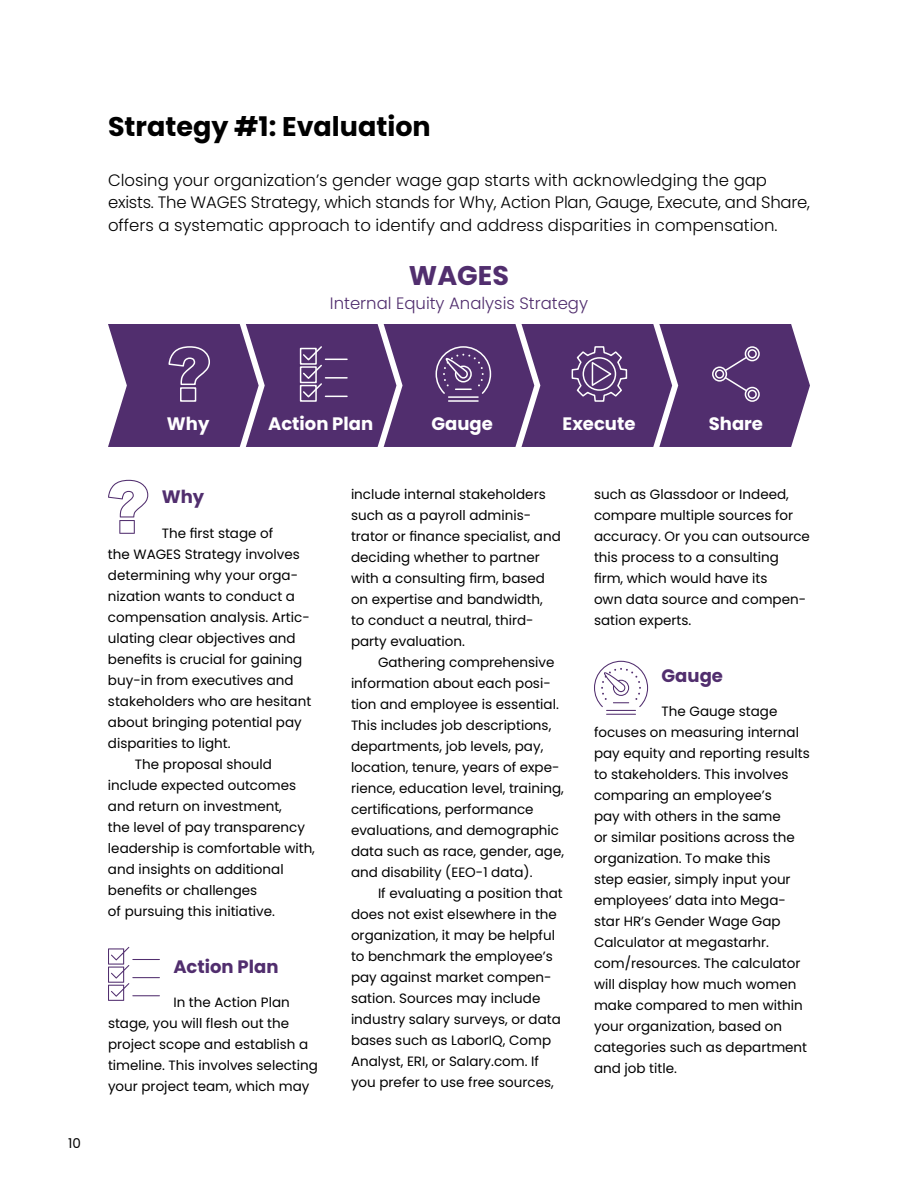
<style>
.page{position:relative;width:918px;height:1188px;background:#fff}
.page>*{position:absolute;margin:0;border:0;box-sizing:border-box;transform-origin:0 0}
.t1{font:700 27px "Poppins";color:#000}
.t2{font:700 27px "Poppins";color:#512e6e}
.t3{font:700 18px "Poppins";color:#fff}
.t4{font:700 18px "Poppins";color:#512e6e}
.t5{font:300 16.5px/22.5px "Poppins";color:#000}
.t6{font:300 16.5px "Poppins";color:#512e6e}
.t7{font:13.5px/21px "Poppins";color:#000}
</style>
<div class="page">
<svg style="left:108px;top:324px;width:702px;height:123px;background:#60407a"></svg>
<svg style="left:108px;top:480px;width:40px;height:54px"></svg>
<svg style="left:108px;top:947px;width:52px;height:54px"></svg>
<hr style="left:606px;top:710px;width:30px;height:1px;background:#512e6e">
<hr style="left:606px;top:714px;width:30px;height:1px;background:#512e6e">
<svg style="left:594px;top:661px;width:54px;height:46px"></svg>
<h1 class="t1" style="left:108px;top:111px;width:324px">Strategy #1: Evaluation</h1>
<p class="t5" style="left:108px;top:169px;width:704px">Closing your organization’s gender wage gap starts with acknowledging the gap exists. The WAGES Strategy, which stands for Why, Action Plan, Gauge, Execute, and Share, offers a systematic approach to identify and address disparities in compensation.</p>
<h1 class="t2" style="left:409px;top:260px;width:102px">WAGES</h1>
<p class="t6" style="left:330px;top:294px;width:260px">Internal Equity Analysis Strategy</p>
<p class="t7" style="left:68px;top:1133px;width:14px">10</p>
<h2 class="t3" style="left:167px;top:413px;width:44px">Why</h2>
<h2 class="t3" style="left:268px;top:413px;width:107px">Action Plan</h2>
<h2 class="t3" style="left:431px;top:413px;width:63px">Gauge</h2>
<h2 class="t3" style="left:563px;top:413px;width:74px">Execute</h2>
<h2 class="t3" style="left:709px;top:413px;width:56px">Share</h2>
<h2 class="t4" style="left:162px;top:487px;width:44px">Why</h2>
<p class="t7" style="left:162px;top:523px;width:113px">The first stage of</p>
<p class="t7" style="left:108px;top:544px;width:193px">the WAGES Strategy involves</p>
<p class="t7" style="left:108px;top:565px;width:192px">determining why your orga-</p>
<p class="t7" style="left:108px;top:586px;width:188px">nization wants to conduct a</p>
<p class="t7" style="left:108px;top:607px;width:203px">compensation analysis. Artic-</p>
<p class="t7" style="left:108px;top:628px;width:189px">ulating clear objectives and</p>
<p class="t7" style="left:108px;top:649px;width:196px">benefits is crucial for gaining</p>
<p class="t7" style="left:108px;top:670px;width:187px">buy-in from executives and</p>
<p class="t7" style="left:108px;top:691px;width:205px">stakeholders who are hesitant</p>
<p class="t7" style="left:108px;top:712px;width:195px">about bringing potential pay</p>
<p class="t7" style="left:108px;top:733px;width:124px">disparities to light.</p>
<p class="t7" style="left:135px;top:754px;width:138px">The proposal should</p>
<p class="t7" style="left:108px;top:775px;width:190px">include expected outcomes</p>
<p class="t7" style="left:108px;top:796px;width:175px">and return on investment,</p>
<p class="t7" style="left:108px;top:817px;width:199px">the level of pay transparency</p>
<p class="t7" style="left:108px;top:838px;width:208px">leadership is comfortable with,</p>
<p class="t7" style="left:108px;top:859px;width:177px">and insights on additional</p>
<p class="t7" style="left:108px;top:880px;width:151px">benefits or challenges</p>
<p class="t7" style="left:108px;top:901px;width:169px">of pursuing this initiative.</p>
<h2 class="t4" style="left:173px;top:956px;width:107px">Action Plan</h2>
<p class="t7" style="left:108px;top:992px;width:211px;text-indent:65px">In the Action Plan stage, you will flesh out the project scope and establish a timeline. This involves selecting your project team, which may</p>
<p class="t7" style="left:351px;top:484px;width:211px">include internal stakeholders such as a payroll adminis&shy;trator or finance specialist, and deciding whether to partner with a consulting firm, based on expertise and bandwidth,<br>to conduct a neutral, third&shy;party evaluation.</p>
<p class="t7" style="left:351px;top:652px;width:215px;text-indent:27px">Gathering comprehensive information about each posi&shy;tion and employee is essential.<br>This includes job descriptions, departments, job levels, pay, location, tenure, years of expe&shy;rience, education level, training, certifications, performance evaluations, and demographic data such as race, gender, age, and disability (EEO-1 data).</p>
<p class="t7" style="left:351px;top:883px;width:213px;text-indent:27px">If evaluating a position that does not exist elsewhere in the organization, it may be helpful to benchmark the employee’s pay against market compen&shy;sation. Sources may include industry salary surveys, or data bases such as LaborIQ, Comp<br>Analyst, ERI, or Salary.com. If you prefer to use free sources,</p>
<p class="t7" style="left:594px;top:484px;width:217px">such as Glassdoor or Indeed, compare multiple sources for accuracy. Or you can outsource this process to a consulting firm, which would have its<br>own data source and compen&shy;sation experts.</p>
<h2 class="t4" style="left:662px;top:665px;width:63px">Gauge</h2>
<p class="t7" style="left:594px;top:701px;width:217px;text-indent:68px">The Gauge stage focuses on measuring internal pay equity and reporting results to stakeholders. This involves comparing an employee’s<br>pay with others in the same<br>or similar positions across the organization. To make this<br>step easier, simply input your employees’ data into Mega&shy;star HR’s Gender Wage Gap<br>Calculator at megastarhr. com/resources. The calculator will display how much women make compared to men within your organization, based on categories such as department and job title.</p>
</div>
